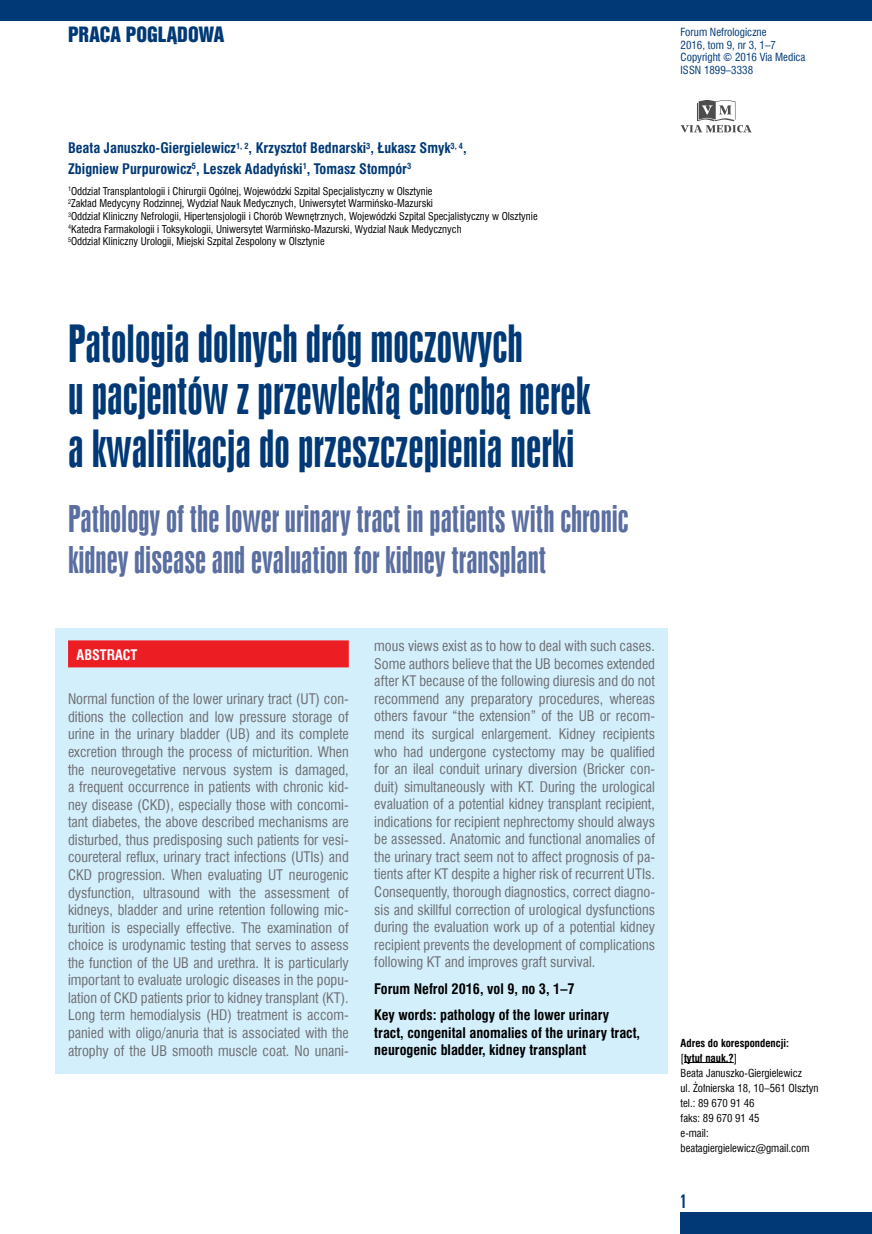
<style>
.page{position:relative;width:872px;height:1234px;background:#fff}
.page>*{position:absolute;margin:0;border:0;box-sizing:border-box;transform-origin:0 0}
._00_Tytuł_polski{font:48px/52.5px "Swis 924 EU";color:#003976}
._01_Tytuł_angielski{font:34.5px/41.4px "Swis 924 EU";color:#5a6ea0}
.t1{font:19.35px "Swis 921 EU";color:#003976}
.t2{font:18px "Swis 924 EU";color:#003976}
._15_Streszczenie_ang{font:14.25px/17.5px "Swis 721 Cn EU";color:#6d6e71;text-align:justify}
._15_Key_words{font:700 14.25px/17.5px "Swis 721 Cn EU";color:#000}
._05_Autorzy{font:700 14.25px/20.4px "Swis 721 Cn EU";color:#003976}
._15_Streszczenie_ang-2{font:700 14.25px "Swis 721 Cn EU";color:#fff}
.t3{font:10.95px "Swis 721 Cn EU";color:#003976}
._20_Adres_koresponde{font:10.8px/15px "Swis 721 Cn EU";color:#000}
._20_Adres_koresponde-2{font:700 10.8px "Swis 721 Cn EU";color:#000}
._10_Kliniki{font:10.5px/12.6px "Swis 721 Cn EU";color:#000}
.s1{font-weight:700}
</style>
<div class="page">
<div style="left:680px;top:1212px;width:192px;height:21px;background:#003976"></div>
<div style="left:0;top:0;width:872px;height:21px;background:#003976"></div>
<svg style="left:680px;top:100px;width:71px;height:33px"></svg>
<div style="left:55px;top:627px;width:613px;height:446px;background:#d4effc"></div>
<div style="left:68px;top:640px;width:281px;height:27px;background:#ed1d24"></div>
<hr style="left:684px;top:1061px;width:49px;height:1px;background:#000">
<h3 class="t1" style="left:68px;top:22px;width:158px">PRACA POGLĄDOWA</h3>
<p class="t3" style="left:680px;top:25px;width:87px">Forum Nefrologiczne</p>
<p class="t3" style="left:680px;top:37px;width:97px">2016, tom 9, nr 3, 1–7</p>
<p class="t3" style="left:680px;top:50px;width:126px">Copyright © 2016 Via Medica</p>
<p class="t3" style="left:680px;top:62px;width:74px">ISSN 1899–3338</p>
<p class="_05_Autorzy" style="left:68px;top:138px;width:400px">Beata Januszko-Giergielewicz<sup>1,</sup> <sup>2</sup>, Krzysztof Bednarski<sup>3</sup>, Łukasz Smyk<sup>3,</sup> <sup>4</sup>,<br>Zbigniew Purpurowicz<sup>5</sup>, Leszek Adadyński<sup>1</sup>, Tomasz Stompór<sup>3</sup></p>
<p class="_10_Kliniki" style="left:68px;top:184px;width:471px"><sup>1</sup>Oddział Transplantologii i Chirurgii Ogólnej, Wojewódzki Szpital Specjalistyczny w Olsztynie<br><sup>2</sup>Zakład Medycyny Rodzinnej, Wydział Nauk Medycznych, Uniwersytet Warmińsko-Mazurski<br><sup>3</sup>Oddział Kliniczny Nefrologii, Hipertensjologii i Chorób Wewnętrznych, Wojewódzki Szpital Specjalistyczny w Olsztynie <sup>4</sup>Katedra Farmakologii i Toksykologii, Uniwersytet Warmińsko-Mazurski, Wydział Nauk Medycznych<br><sup>5</sup>Oddział Kliniczny Urologii, Miejski Szpital Zespolony w Olsztynie</p>
<p class="_00_Tytuł_polski" style="left:68px;top:317px;width:523px">Patologia dolnych dróg moczowych<br>u pacjentów z przewlekłą chorobą nerek a kwalifikacja do przeszczepienia nerki</p>
<p class="_01_Tytuł_angielski" style="left:68px;top:498px;width:562px">Pathology of the lower urinary tract in patients with chronic kidney disease and evaluation for kidney transplant</p>
<p class="_15_Streszczenie_ang-2" style="left:77px;top:646px;width:62px">ABSTRACT</p>
<p class="_15_Streszczenie_ang" style="left:68px;top:690px;width:282px">Normal function of the lower urinary tract (UT) con&shy;ditions the collection and low pressure storage of urine in the urinary bladder (UB) and its complete excretion through the process of micturition. When the neurovegetative nervous system is damaged, a frequent occurrence in patients with chronic kid&shy;ney disease (CKD), especially those with concomi&shy;tant diabetes, the above described mechanisms are disturbed, thus predisposing such patients for vesi&shy;coureteral reflux, urinary tract infections (UTIs) and CKD progression. When evaluating UT neurogenic dysfunction, ultrasound with the assessment of kidneys, bladder and urine retention following mic&shy;turition is especially effective. The examination of choice is urodynamic testing that serves to assess the function of the UB and urethra. It is particularly important to evaluate urologic diseases in the popu&shy;lation of CKD patients prior to kidney transplant (KT).<br>Long term hemodialysis (HD) treatment is accom&shy;panied with oligo/anuria that is associated with the atrophy of the UB smooth muscle coat. No unani-</p>
<p class="_15_Streszczenie_ang" style="left:374px;top:637px;width:282px">mous views exist as to how to deal with such cases.<br>Some authors believe that the UB becomes extended after KT because of the following diuresis and do not recommend any preparatory procedures, whereas others favour “the extension” of the UB or recom&shy;mend its surgical enlargement. Kidney recipients who had undergone cystectomy may be qualified for an ileal conduit urinary diversion (Bricker con&shy;duit) simultaneously with KT. During the urological evaluation of a potential kidney transplant recipient, indications for recipient nephrectomy should always be assessed. Anatomic and functional anomalies of the urinary tract seem not to affect prognosis of pa&shy;tients after KT despite a higher risk of recurrent UTIs.<br>Consequently, thorough diagnostics, correct diagno&shy;sis and skillful correction of urological dysfunctions during the evaluation work up of a potential kidney recipient prevents the development of complications following KT and improves graft survival.</p>
<p class="_15_Key_words" style="left:374px;top:980px;width:202px">Forum Nefrol 2016, vol 9, no 3, 1–7</p>
<p class="_15_Key_words" style="left:374px;top:1006px;width:267px">Key words: pathology of the lower urinary tract, congenital anomalies of the urinary tract, neurogenic bladder, kidney transplant</p>
<p class="_20_Adres_koresponde-2" style="left:680px;top:1036px;width:110px">Adres do korespondencji:</p>
<p class="_20_Adres_koresponde" style="left:680px;top:1050px;width:123px">[<span class="s1">tytuł nauk.?</span>]<br>Beata Januszko-Giergielewicz</p>
<p class="_20_Adres_koresponde" style="left:680px;top:1080px;width:139px">ul. Żołnierska 18, 10–561 Olsztyn</p>
<p class="_20_Adres_koresponde" style="left:680px;top:1095px;width:80px">tel.: 89 670 91 46 faks: 89 670 91 45</p>
<p class="_20_Adres_koresponde" style="left:680px;top:1125px;width:130px">e-mail: beatagiergielewicz@gmail.com</p>
<p class="t2" style="left:680px;top:1190px;width:8px">1</p>
</div>
